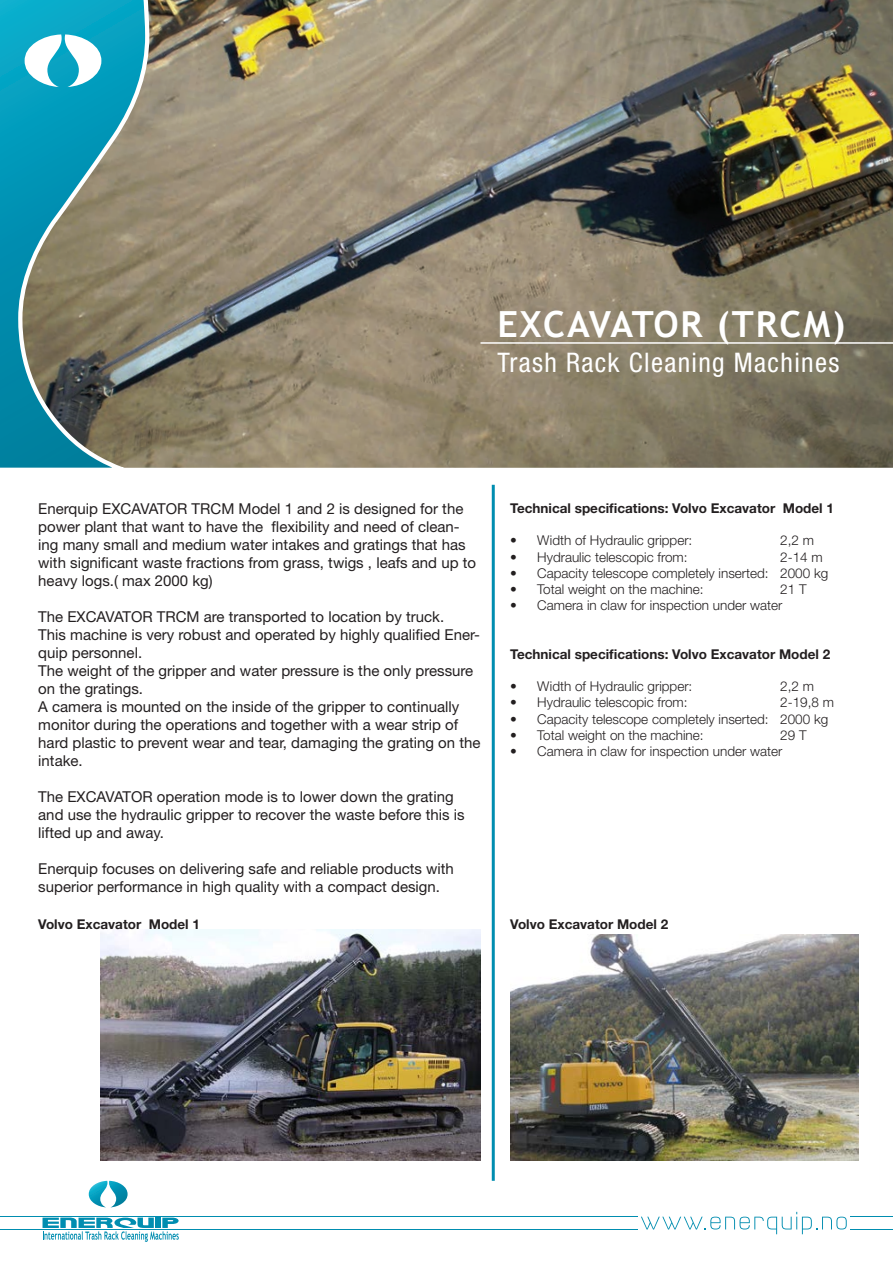
<style>
.page{position:relative;width:893px;height:1263px;background:#fff}
.page>*{position:absolute;margin:0;border:0;box-sizing:border-box;transform-origin:0 0}
.Heading-Big{font:700 36px "Trebuchet MS";letter-spacing:.05em;color:#fff}
.Heading-Sub{font:condensed 27px "Helvetica Neue";letter-spacing:.05em;color:#fff}
.Produkttext{font:15px/18px "Helvetica Neue";color:#231f20}
.t1{font:300 13.5px "Helvetica Neue";color:#231f20}
.Teknisk_heading{font:700 13.5px "Helvetica Neue";color:#231f20}
</style>
<div class="page">
<img style="left:149px;top:0;width:744px;height:468px">
<img style="left:100px;top:929px;width:380px;height:232px">
<img style="left:510px;top:935px;width:349px;height:226px">
<hr style="left:480px;top:342px;width:413px;height:2px;background:#fff">
<svg style="left:0;top:0;width:149px;height:468px;background:#498a8f"></svg>
<svg style="left:25px;top:34px;width:76px;height:53px"></svg>
<svg style="left:89px;top:1181px;width:39px;height:26px"></svg>
<hr style="left:0;top:1229px;width:638px;height:1px;background:#008db0">
<hr style="left:0;top:1216px;width:638px;height:1px;background:#008db0">
<svg style="left:641px;top:1212px;width:206px;height:22px"></svg>
<hr style="left:850px;top:1229px;width:43px;height:1px;background:#008db0">
<hr style="left:850px;top:1216px;width:43px;height:1px;background:#008db0">
<svg style="left:43px;top:1217px;width:136px;height:25px"></svg>
<hr style="left:492px;top:485px;width:3px;height:696px;background:#008db0">
<p class="Heading-Big" style="left:497px;top:302px;width:349px">EXCAVATOR (TRCM)</p>
<p class="Heading-Sub" style="left:497px;top:346px;width:343px">Trash Rack Cleaning Machines</p>
<p class="Produkttext" style="left:38px;top:500px;width:439px">Enerquip EXCAVATOR TRCM Model 1 and 2 is designed for the power plant that want to have the flexibility and need of clean&shy;ing many small and medium water intakes and gratings that has with significant waste fractions from grass, twigs , leafs and up to heavy logs.( max 2000 kg)</p>
<p class="Produkttext" style="left:38px;top:608px;width:407px">The EXCAVATOR TRCM are transported to location by truck.</p>
<p class="Produkttext" style="left:38px;top:626px;width:443px">This machine is very robust and operated by highly qualified Ener&shy;quip personnel.</p>
<p class="Produkttext" style="left:38px;top:662px;width:437px">The weight of the gripper and water pressure is the only pressure on the gratings.</p>
<p class="Produkttext" style="left:38px;top:698px;width:444px">A camera is mounted on the inside of the gripper to continually monitor during the operations and together with a wear strip of hard plastic to prevent wear and tear, damaging the grating on the intake.</p>
<p class="Produkttext" style="left:38px;top:788px;width:428px">The EXCAVATOR operation mode is to lower down the grating and use the hydraulic gripper to recover the waste before this is lifted up and away.</p>
<p class="Produkttext" style="left:38px;top:860px;width:417px">Enerquip focuses on delivering safe and reliable products with superior performance in high quality with a compact design.</p>
<p class="Teknisk_heading" style="left:510px;top:500px;width:325px">Technical specifications: Volvo Excavator Model 1</p>
<p class="t1" style="left:510px;top:532px;width:184px">• Width of Hydraulic gripper:</p>
<p class="t1" style="left:780px;top:532px;width:35px">2,2 m</p>
<p class="t1" style="left:510px;top:549px;width:179px">• Hydraulic telescopic from:</p>
<p class="t1" style="left:780px;top:549px;width:44px">2-14 m</p>
<p class="t1" style="left:510px;top:565px;width:320px">• Capacity telescope completely inserted: 2000 kg</p>
<p class="t1" style="left:510px;top:581px;width:195px">• Total weight on the machine:</p>
<p class="t1" style="left:780px;top:581px;width:28px">21 T</p>
<p class="t1" style="left:510px;top:597px;width:274px">• Camera in claw for inspection under water</p>
<p class="Teknisk_heading" style="left:510px;top:646px;width:321px">Technical specifications: Volvo Excavator Model 2</p>
<p class="t1" style="left:510px;top:678px;width:184px">• Width of Hydraulic gripper:</p>
<p class="t1" style="left:780px;top:678px;width:35px">2,2 m</p>
<p class="t1" style="left:510px;top:694px;width:179px">• Hydraulic telescopic from:</p>
<p class="t1" style="left:780px;top:694px;width:55px">2-19,8 m</p>
<p class="t1" style="left:510px;top:711px;width:320px">• Capacity telescope completely inserted: 2000 kg</p>
<p class="t1" style="left:510px;top:727px;width:195px">• Total weight on the machine:</p>
<p class="t1" style="left:780px;top:727px;width:28px">29 T</p>
<p class="t1" style="left:510px;top:743px;width:274px">• Camera in claw for inspection under water</p>
<p class="Teknisk_heading" style="left:38px;top:916px;width:163px">Volvo Excavator Model 1</p>
<p class="Teknisk_heading" style="left:510px;top:916px;width:160px">Volvo Excavator Model 2</p>
</div>
